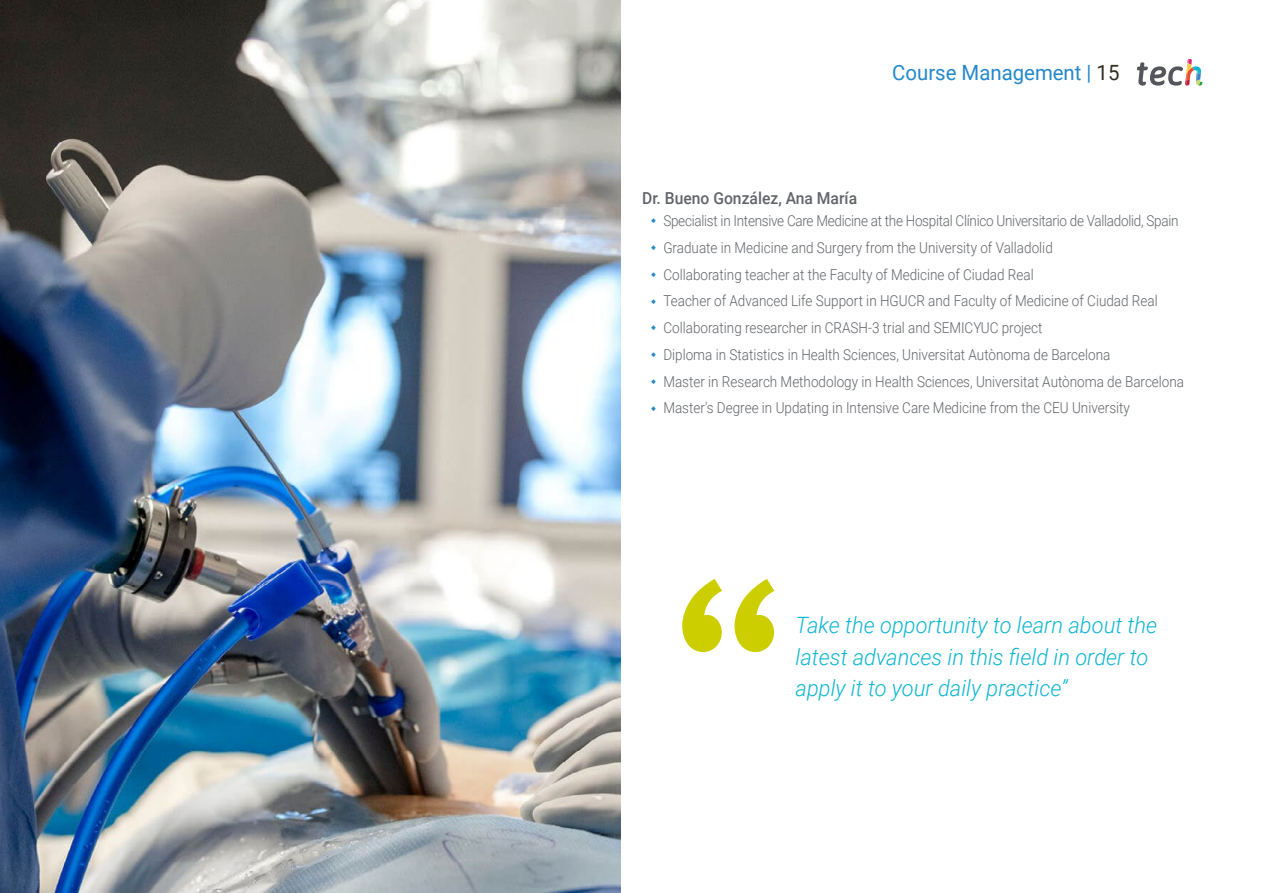
<style>
.page{position:relative;width:1263px;height:893px;background:#fff}
.page>*{position:absolute;margin:0;border:0;box-sizing:border-box;transform-origin:0 0}
.t1{font:italic 300 22.5px/31.5px "Roboto";color:#0fb6cf}
.t2{font:21px "Roboto";color:#2488c9}
.t3{font:500 16.5px "Roboto";color:#61646a;scale:.95 1}
.t4{font:300 15px/26.7px "Roboto";color:#61646a;scale:.9 1}
.s1{color:#312e20}
</style>
<div class="page">
<img style="left:0;top:0;width:621px;height:893px">
<svg style="left:682px;top:579px;width:92px;height:73px"></svg>
<svg style="left:1137px;top:59px;width:65px;height:27px"></svg>
<h2 class="t2" style="left:892px;top:57px;width:229px">Course Management | <span class="s1">15</span></h2>
<p class="t3" style="left:642px;top:186px;width:228px">Dr. Bueno González, Ana María</p>
<p class="t4" style="left:663px;top:207px;width:580px">Specialist in Intensive Care Medicine at the Hospital Clínico Universitario de Valladolid, Spain Graduate in Medicine and Surgery from the University of Valladolid<br>Collaborating teacher at the Faculty of Medicine of Ciudad Real<br>Teacher of Advanced Life Support in HGUCR and Faculty of Medicine of Ciudad Real Collaborating researcher in CRASH-3 trial and SEMICYUC project<br>Diploma in Statistics in Health Sciences, Universitat Autònoma de Barcelona<br>Master in Research Methodology in Health Sciences, Universitat Autònoma de Barcelona Master's Degree in Updating in Intensive Care Medicine from the CEU University</p>
<h1 class="t1" style="left:796px;top:609px;width:363px">Take the opportunity to learn about the latest advances in this field in order to apply it to your daily practice”</h1>
</div>
